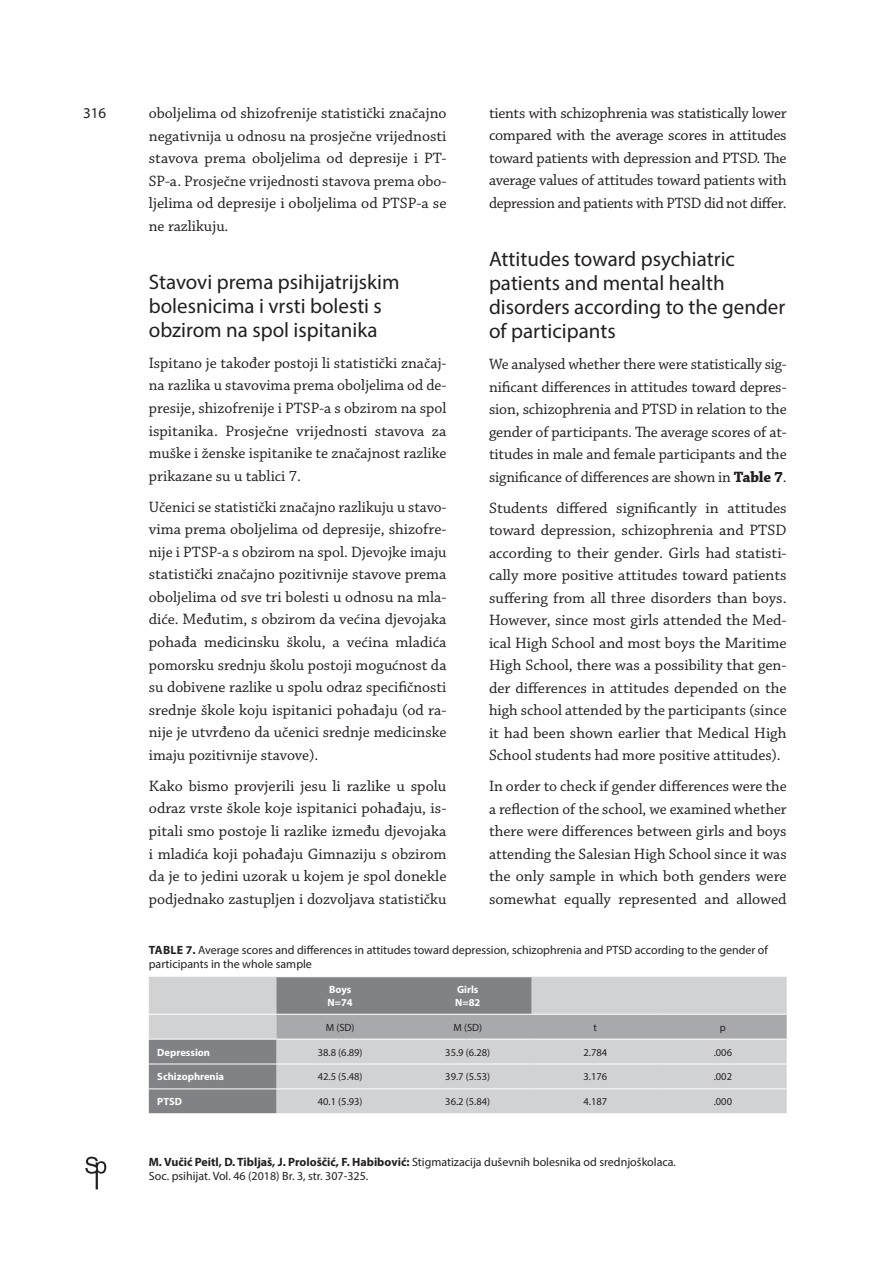
<style>
.page{position:relative;width:893px;height:1263px;background:#fff}
.page>*{position:absolute;margin:0;border:0;box-sizing:border-box;transform-origin:0 0}
.t1{font:21px/24px "Myriad Pro";color:#231f20}
.t2{font:15.75px/22.5px "Chaparral Pro";color:#231f20;text-align:justify}
.t3{font:15px "Myriad Pro";color:#231f20}
.t4{font:12px/14.4px "Myriad Pro";color:#231f20}
.t5{font:10.5px "Myriad Pro";color:#231f20}
.t6{font:700 10.5px/12.6px "Myriad Pro";color:#fff}
.s1{font-weight:700}
</style>
<div class="page">
<svg style="left:85px;top:1157px;width:21px;height:32px"></svg>
<div style="left:531px;top:977px;width:256px;height:136px;background:#d1d2d4"></div>
<svg style="left:149px;top:977px;width:382px;height:136px;background:#b0b1b4"></svg>
<div style="left:276px;top:1015px;width:511px;height:24px;background:#a8a9ad"></div>
<hr style="left:149px;top:1014px;width:127px;height:1px;background:#fff">
<hr style="left:149px;top:1064px;width:127px;height:1px;background:#fff">
<hr style="left:276px;top:1064px;width:128px;height:1px;background:#fff">
<hr style="left:404px;top:1064px;width:127px;height:1px;background:#fff">
<hr style="left:531px;top:1064px;width:128px;height:1px;background:#fff">
<hr style="left:659px;top:1064px;width:128px;height:1px;background:#fff">
<hr style="left:149px;top:1088px;width:127px;height:1px;background:#fff">
<hr style="left:276px;top:1088px;width:128px;height:1px;background:#fff">
<hr style="left:404px;top:1088px;width:127px;height:1px;background:#fff">
<hr style="left:531px;top:1088px;width:128px;height:1px;background:#fff">
<hr style="left:659px;top:1088px;width:128px;height:1px;background:#fff">
<hr style="left:149px;top:1039px;width:127px;height:1px;background:#fff">
<hr style="left:276px;top:1014px;width:128px;height:1px;background:#fff">
<hr style="left:404px;top:1014px;width:127px;height:1px;background:#fff">
<hr style="left:531px;top:1014px;width:128px;height:1px;background:#fff">
<hr style="left:659px;top:1014px;width:128px;height:1px;background:#fff">
<hr style="left:276px;top:1039px;width:128px;height:1px;background:#fff">
<hr style="left:404px;top:1039px;width:127px;height:1px;background:#fff">
<hr style="left:531px;top:1039px;width:128px;height:1px;background:#fff">
<hr style="left:659px;top:1039px;width:128px;height:1px;background:#fff">
<p class="t3" style="left:83px;top:103px;width:25px">316</p>
<p class="t2" style="left:149px;top:102px;width:299px">oboljelima od shizofrenije statistički značajno negativnija u odnosu na prosječne vrijednosti stavova prema oboljelima od depresije i PT-SP-a. Prosječne vrijednosti stavova prema obo&shy;ljelima od depresije i oboljelima od PTSP-a se ne razlikuju.</p>
<h1 class="t1" style="left:149px;top:269px;width:252px">Stavovi prema psihijatrijskim bolesnicima i vrsti bolesti s obzirom na spol ispitanika</h1>
<p class="t2" style="left:149px;top:352px;width:299px">Ispitano je također postoji li statistički značaj&shy;na razlika u stavovima prema oboljelima od de&shy;presije, shizofrenije i PTSP-a s obzirom na spol ispitanika. Prosječne vrijednosti stavova za muške i ženske ispitanike te značajnost razlike prikazane su u tablici 7.</p>
<p class="t2" style="left:149px;top:496px;width:299px">Učenici se statistički značajno razlikuju u stavo&shy;vima prema oboljelima od depresije, shizofre&shy;nije i PTSP-a s obzirom na spol. Djevojke imaju statistički značajno pozitivnije stavove prema oboljelima od sve tri bolesti u odnosu na mla&shy;diće. Međutim, s obzirom da većina djevojaka pohađa medicinsku školu, a većina mladića pomorsku srednju školu postoji mogućnost da su dobivene razlike u spolu odraz specifičnosti srednje škole koju ispitanici pohađaju (od ra&shy;nije je utvrđeno da učenici srednje medicinske imaju pozitivnije stavove).</p>
<p class="t2" style="left:149px;top:775px;width:299px">Kako bismo provjerili jesu li razlike u spolu odraz vrste škole koje ispitanici pohađaju, is&shy;pitali smo postoje li razlike između djevojaka i mladića koji pohađaju Gimnaziju s obzirom da je to jedini uzorak u kojem je spol donekle podjednako zastupljen i dozvoljava statističku</p>
<p class="t2" style="left:489px;top:102px;width:299px">tients with schizophrenia was statistically lower compared with the average scores in attitudes toward patients with depression and PTSD. The average values of attitudes toward patients with depression and patients with PTSD did not differ.</p>
<h1 class="t1" style="left:489px;top:247px;width:298px">Attitudes toward psychiatric patients and mental health disorders according to the gender of participants</h1>
<p class="t2" style="left:489px;top:353px;width:299px">We analysed whether there were statistically sig&shy;nificant differences in attitudes toward depres&shy;sion, schizophrenia and PTSD in relation to the gender of participants. The average scores of at&shy;titudes in male and female participants and the significance of differences are shown in <span class="s1">Table 7</span>.</p>
<p class="t2" style="left:489px;top:497px;width:299px">Students differed significantly in attitudes toward depression, schizophrenia and PTSD according to their gender. Girls had statisti&shy;cally more positive attitudes toward patients suffering from all three disorders than boys.<br>However, since most girls attended the Med&shy;ical High School and most boys the Maritime High School, there was a possibility that gen&shy;der differences in attitudes depended on the high school attended by the participants (since it had been shown earlier that Medical High School students had more positive attitudes).</p>
<p class="t2" style="left:489px;top:775px;width:299px">In order to check if gender differences were the a reflection of the school, we examined whether there were differences between girls and boys attending the Salesian High School since it was the only sample in which both genders were somewhat equally represented and allowed</p>
<p class="t4" style="left:149px;top:942px;width:621px"><span class="s1">TABLE 7.</span> Average scores and differences in attitudes toward depression, schizophrenia and PTSD according to the gender of participants in the whole sample</p>
<p class="t6" style="left:328px;top:983px;width:27px">Boys<br>N=74</p>
<p class="t6" style="left:455px;top:983px;width:27px">Girls<br>N=82</p>
<p class="t5" style="left:326px;top:1020px;width:30px">M (SD)</p>
<p class="t5" style="left:453px;top:1020px;width:30px">M (SD)</p>
<p class="t5" style="left:594px;top:1020px;width:5px">t</p>
<p class="t5" style="left:720px;top:1020px;width:7px">p</p>
<p class="t6" style="left:157px;top:1045px;width:54px">Depression</p>
<p class="t5" style="left:318px;top:1045px;width:46px">38.8 (6.89)</p>
<p class="t5" style="left:445px;top:1045px;width:46px">35.9 (6.28)</p>
<p class="t5" style="left:583px;top:1045px;width:25px">2.784</p>
<p class="t5" style="left:714px;top:1045px;width:20px">.006</p>
<p class="t6" style="left:157px;top:1070px;width:68px">Schizophrenia</p>
<p class="t5" style="left:318px;top:1070px;width:46px">42.5 (5.48)</p>
<p class="t5" style="left:445px;top:1070px;width:46px">39.7 (5.53)</p>
<p class="t5" style="left:583px;top:1070px;width:25px">3.176</p>
<p class="t5" style="left:714px;top:1070px;width:20px">.002</p>
<p class="t6" style="left:157px;top:1095px;width:26px">PTSD</p>
<p class="t5" style="left:318px;top:1095px;width:46px">40.1 (5.93)</p>
<p class="t5" style="left:445px;top:1095px;width:46px">36.2 (5.84)</p>
<p class="t5" style="left:583px;top:1095px;width:25px">4.187</p>
<p class="t5" style="left:714px;top:1095px;width:20px">.000</p>
<p class="t4" style="left:149px;top:1154px;width:529px"><span class="s1">M. Vučić Peitl, D. Tibljaš, J. Prološčić, F. Habibović:</span> Stigmatizacija duševnih bolesnika od srednjoškolaca.<br>Soc. psihijat. Vol. 46 (2018) Br. 3, str. 307-325.</p>
</div>
